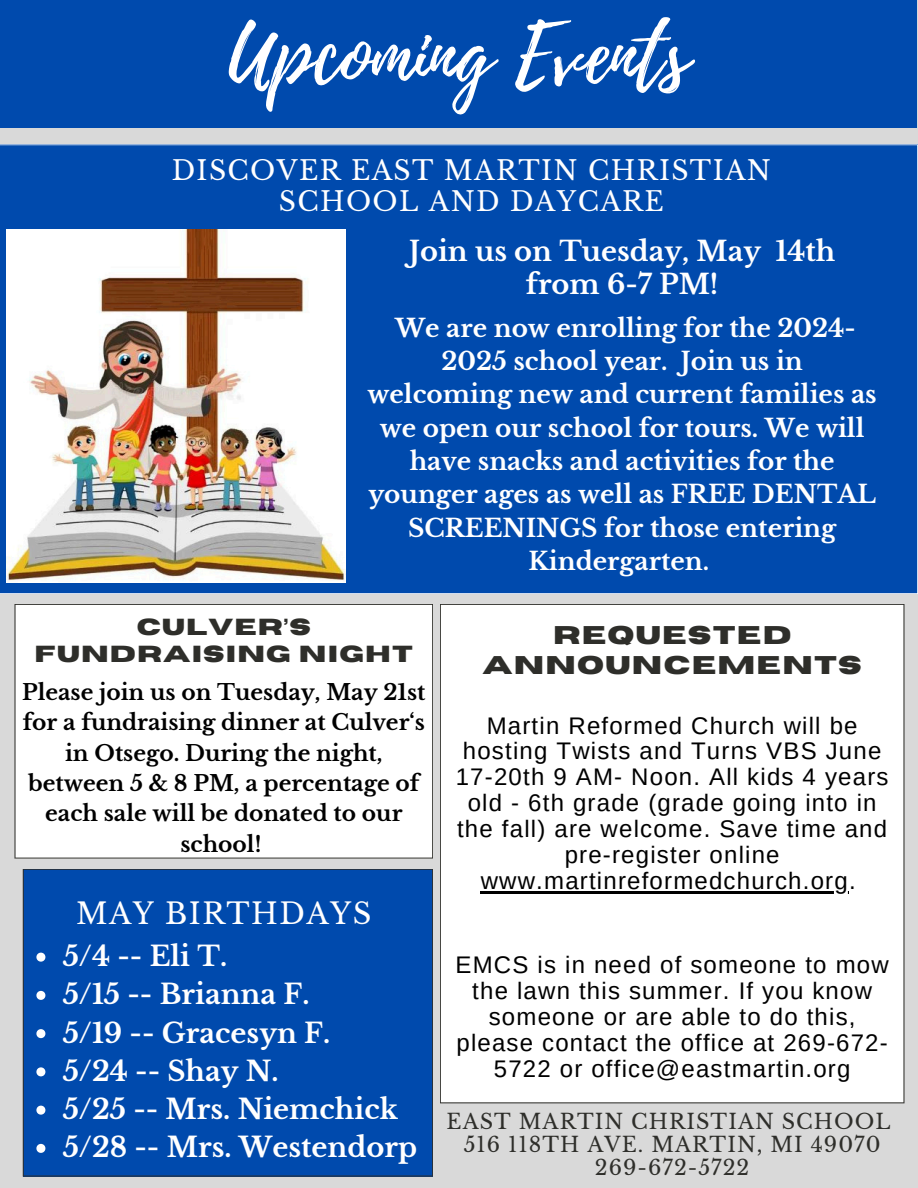
<style>
.page{position:relative;width:918px;height:1188px;background:#d9d9d9}
.page>*{position:absolute;margin:0;border:0;box-sizing:border-box;transform-origin:0 0}
.t1{font:80.4px "Playlist Script";color:#fff}
.t2{font:28.95px "Libre Baskerville";letter-spacing:.05em;color:#fff}
.t3{font:700 27.3px/32.7px "Libre Baskerville";color:#fff;text-align:center}
.t4{font:26.7px/31.2px "Libre Baskerville";letter-spacing:.05em;color:#fff;text-align:center}
.t5{font:700 25.5px/30.3px "Horizon";letter-spacing:.05em;color:#2e2e2a;text-align:center}
.t6{font:700 24.6px/33.3px "Libre Baskerville";color:#fff;text-align:center}
.t7{font:24px/25.8px "Arimo";letter-spacing:.05em;color:#000;text-align:center}
.t8{font:700 23.1px/27.6px "Horizon";letter-spacing:.05em;color:#2e2e2a;text-align:center}
.t9{font:700 21.75px/30.3px "Libre Baskerville";color:#000;text-align:center}
.t10{font:20.85px "Libre Baskerville";letter-spacing:.05em;color:#2e2e2a}
</style>
<div class="page">
<div style="left:0;top:144px;width:918px;height:450px;background:#004aad"></div>
<img style="left:7px;top:230px;width:338px;height:353px">
<div style="left:23px;top:869px;width:410px;height:308px;background:#004aad"></div>
<div style="left:0;top:0;width:917px;height:128px;background:#004aad"></div>
<svg style="left:36px;top:953px;width:9px;height:9px"></svg>
<svg style="left:36px;top:991px;width:9px;height:9px"></svg>
<svg style="left:36px;top:1029px;width:9px;height:9px"></svg>
<svg style="left:36px;top:1067px;width:9px;height:9px"></svg>
<svg style="left:36px;top:1106px;width:9px;height:9px"></svg>
<svg style="left:36px;top:1144px;width:9px;height:9px"></svg>
<div style="left:440px;top:604px;width:464px;height:499px;background:#fff"></div>
<hr style="left:481px;top:891px;width:368px;height:2px;background:#000">
<div style="left:14px;top:604px;width:419px;height:255px;background:#fff"></div>
<h2 class="t1" style="left:229px;top:-3px;width:462px">Upcoming Events</h2>
<h5 class="t4" style="left:172px;top:155px;width:601px">DISCOVER EAST MARTIN CHRISTIAN<br>SCHOOL AND DAYCARE</h5>
<p class="t3" style="left:409px;top:235px;width:428px">Join us on Tuesday, May 14th from 6-7 PM!</p>
<h6 class="t6" style="left:368px;top:311px;width:511px">We are now enrolling for the 2024-<br>2025 school year. Join us in welcoming new and current families as we open our school for tours. We will have snacks and activities for the younger ages as well as FREE DENTAL<br>SCREENINGS for those entering<br>Kindergarten.</h6>
<p class="t8" style="left:35px;top:613px;width:380px">CULVER’S<br>FUNDRAISING NIGHT</p>
<p class="t9" style="left:22px;top:677px;width:405px">Please join us on Tuesday, May 21st for a fundraising dinner at Culver‘s in Otsego. During the night, between 5 &amp; 8 PM, a percentage of each sale will be donated to our school!</p>
<h5 class="t2" style="left:76px;top:896px;width:297px">MAY BIRTHDAYS</h5>
<p class="t3" style="left:63px;top:940px;width:166px">5/4 -- Eli T.</p>
<p class="t3" style="left:63px;top:978px;width:248px">5/15 -- Brianna F.</p>
<p class="t3" style="left:63px;top:1017px;width:269px">5/19 -- Gracesyn F.</p>
<p class="t3" style="left:63px;top:1055px;width:217px">5/24 -- Shay N.</p>
<p class="t3" style="left:63px;top:1093px;width:337px">5/25 -- Mrs. Niemchick</p>
<p class="t3" style="left:63px;top:1131px;width:356px">5/28 -- Mrs. Westendorp</p>
<p class="t5" style="left:482px;top:620px;width:381px">REQUESTED<br>ANNOUNCEMENTS</p>
<p class="t7" style="left:456px;top:712px;width:434px">Martin Reformed Church will be hosting Twists and Turns VBS June<br>17-20th 9 AM- Noon. All kids 4 years old - 6th grade (grade going into in the fall) are welcome. Save time and pre-register online</p>
<p class="t7" style="left:481px;top:868px;width:376px">www.martinreformedchurch.org.</p>
<p class="t7" style="left:456px;top:952px;width:435px">EMCS is in need of someone to mow the lawn this summer. If you know someone or are able to do this, please contact the office at 269-672-<br>5722 or office@eastmartin.org</p>
<h1 class="t10" style="left:447px;top:1109px;width:446px">EAST MARTIN CHRISTIAN SCHOOL</h1>
<h2 class="t10" style="left:464px;top:1132px;width:418px">516 118TH AVE. MARTIN, MI 49070</h2>
<h3 class="t10" style="left:595px;top:1154px;width:156px">269-672-5722</h3>
</div>
